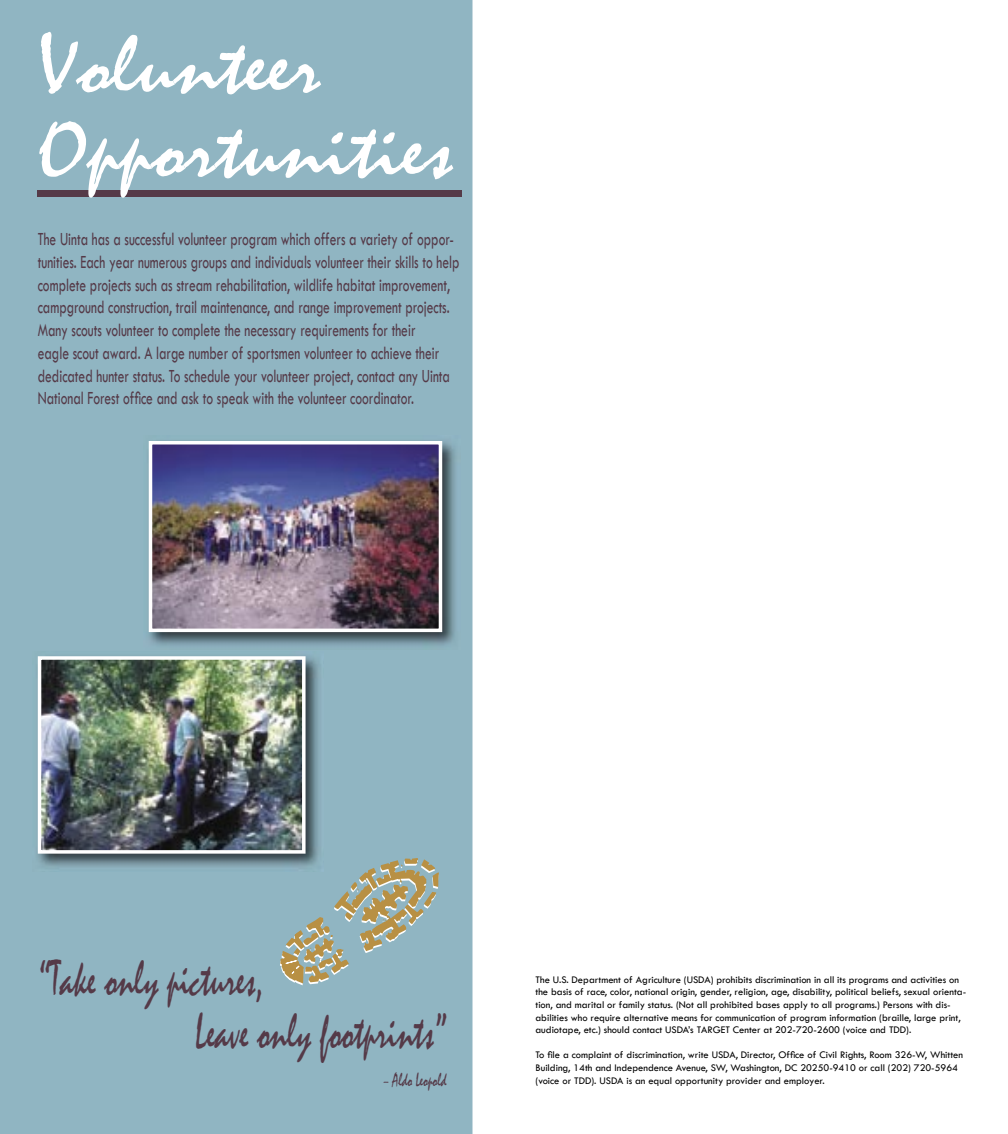
<style>
.page{position:relative;width:1008px;height:1134px;background:#fff}
.page>*{position:absolute;margin:0;border:0;box-sizing:border-box;transform-origin:0 0}
.t1{font:84px/84px "Mistral";color:#fff;scale:1.12 1}
.t2{font:50.75px/52.5px "Mistral";color:#553a48;scale:.7 1}
.t3{font:19.25px/22.8px "Tw Cen";color:#553a48;scale:.7 1}
.t4{font:19.25px "Mistral";color:#553a48;scale:.7 1}
.t5{font:10.5px/12.6px "Tw Cen";color:#000}
</style>
<div class="page">
<div style="left:0;top:0;width:472px;height:1134px;background:#90b5c2"></div>
<div style="left:38px;top:190px;width:424px;height:7px;background:#553a48"></div>
<svg style="left:272px;top:849px;width:174px;height:142px;background:#9db1ac"></svg>
<img style="left:144px;top:436px;width:316px;height:213px">
<img style="left:149px;top:441px;width:293px;height:191px">
<img style="left:33px;top:651px;width:290px;height:221px">
<img style="left:38px;top:656px;width:268px;height:198px">
<h1 class="t1" style="left:38px;top:26px;width:372px">Volunteer<br>Opportunities</h1>
<p class="t3" style="left:38px;top:228px;width:604px">The Uinta has a successful volunteer program which offers a variety of oppor&shy;tunities. Each year numerous groups and individuals volunteer their skills to help complete projects such as stream rehabilitation, wildlife habitat improvement, campground construction, trail maintenance, and range improvement projects.<br>Many scouts volunteer to complete the necessary requirements for their<br>eagle scout award. A large number of sportsmen volunteer to achieve their dedicated hunter status. To schedule your volunteer project, contact any Uinta National Forest office and ask to speak with the volunteer coordinator.</p>
<h2 class="t2" style="left:195px;top:954px;width:361px;text-indent:-158px">“Take only pictures,<br>Leave only footprints”</h2>
<h3 class="t4" style="left:383px;top:1069px;width:92px">– Aldo Leopold</h3>
<p class="t5" style="left:536px;top:973px;width:432px">The U.S. Department of Agriculture (USDA) prohibits discrimination in all its programs and activities on the basis of race, color, national origin, gender, religion, age, disability, political beliefs, sexual orienta&shy;tion, and marital or family status. (Not all prohibited bases apply to all programs.) Persons with dis&shy;abilities who require alternative means for communication of program information (braille, large print, audiotape, etc.) should contact USDA’s TARGET Center at 202-720-2600 (voice and TDD).</p>
<p class="t5" style="left:536px;top:1049px;width:429px">To file a complaint of discrimination, write USDA, Director, Office of Civil Rights, Room 326-W, Whitten<br>Building, 14th and Independence Avenue, SW, Washington, DC 20250-9410 or call (202) 720-5964 (voice or TDD). USDA is an equal opportunity provider and employer.</p>
</div>
